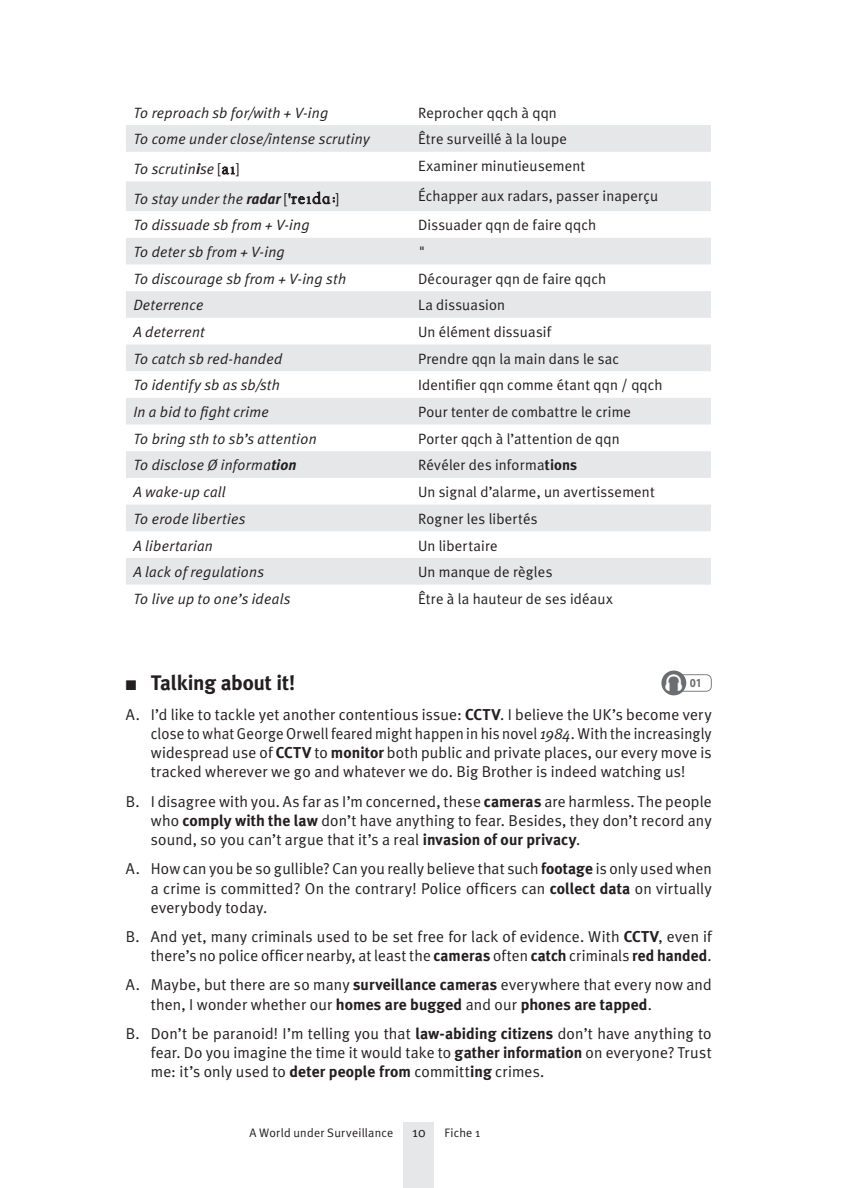
<style>
.page{position:relative;width:861px;height:1188px;background:#fff}
.page>*{position:absolute;margin:0;border:0;box-sizing:border-box;transform-origin:0 0}
.t1{font:700 21px "Meta Plus";letter-spacing:-.01em;color:#231f20}
.t2{font:15.75px/19.2px "Meta Plus Normal";letter-spacing:.01em;color:#231f20;text-align:justify}
.t3{font:14.88px "Meta Plus Normal";letter-spacing:.01em;color:#231f20}
.t4{font:italic 14.88px "Meta Plus Normal";letter-spacing:.015em;color:#231f20}
.t5{font:14px "Meta Plus Normal";color:#231f20}
.t6{font:12.25px "Meta Plus Normal";letter-spacing:.015em;color:#231f20}
.t7{font:700 12.25px "Myriad Pro";color:#6d6e71;scale:.9 1}
.s1{font-family:"Meta Plus";font-weight:700}
.s2{font-style:normal}
.s3{font-family:"Alphonetic GB";font-style:normal}
.s4{font-family:"Times New Roman";font-style:normal}
.s5{font-family:"Alphonetic";font-style:normal}
.s6{font-style:italic}
</style>
<div class="page">
<div style="left:403px;top:1121px;width:31px;height:66px;background:#e6e7e9"></div>
<svg style="left:126px;top:125px;width:584px;height:459px;fill:#e6e7e9"></svg>
<div style="left:661px;top:670px;width:25px;height:25px;background:#6c6d70;border-radius:50%"></div>
<svg style="left:665px;top:673px;width:46px;height:18px"></svg>
<p class="t4" style="left:133px;top:107px;width:196px">To reproach sb for/with + V-ing</p>
<p class="t3" style="left:418px;top:107px;width:140px">Reprocher qqch à qqn</p>
<p class="t4" style="left:133px;top:133px;width:238px">To come under close/intense scrutiny</p>
<p class="t3" style="left:418px;top:134px;width:150px">Être surveillé à la loupe</p>
<p class="t4" style="left:133px;top:163px;width:107px">To scrutin<span class="s1">i</span>se <span class="s2">[</span><span class="s3">aq</span><span class="s2">]</span></p>
<p class="t3" style="left:418px;top:160px;width:169px">Examiner minutieusement</p>
<p class="t4" style="left:133px;top:193px;width:207px">To stay under the <span class="s1">radar</span> <span class="s2">[</span><span class="s4">'</span><span class="s3">reqd</span><span class="s5">A</span><span class="s3">:</span><span class="s2">]</span></p>
<p class="t3" style="left:418px;top:190px;width:242px">Échapper aux radars, passer inaperçu</p>
<p class="t4" style="left:133px;top:219px;width:178px">To dissuade sb from + V-ing</p>
<p class="t3" style="left:418px;top:219px;width:180px">Dissuader qqn de faire qqch</p>
<p class="t4" style="left:133px;top:246px;width:153px">To deter sb from + V-ing</p>
<p class="t3" style="left:418px;top:246px;width:9px">"</p>
<p class="t4" style="left:133px;top:273px;width:214px">To discourage sb from + V-ing sth</p>
<p class="t3" style="left:418px;top:273px;width:190px">Décourager qqn de faire qqch</p>
<p class="t4" style="left:133px;top:299px;width:72px">Deterrence</p>
<p class="t3" style="left:418px;top:299px;width:89px">La dissuasion</p>
<p class="t4" style="left:133px;top:326px;width:73px">A deterrent</p>
<p class="t3" style="left:418px;top:326px;width:134px">Un élément dissuasif</p>
<p class="t4" style="left:133px;top:353px;width:150px">To catch sb red-handed</p>
<p class="t3" style="left:418px;top:353px;width:202px">Prendre qqn la main dans le sac</p>
<p class="t4" style="left:133px;top:379px;width:148px">To identify sb as sb/sth</p>
<p class="t3" style="left:418px;top:379px;width:246px">Identifier qqn comme étant qqn / qqch</p>
<p class="t4" style="left:133px;top:406px;width:137px">In a bid to fight crime</p>
<p class="t3" style="left:418px;top:406px;width:215px">Pour tenter de combattre le crime</p>
<p class="t4" style="left:133px;top:433px;width:185px">To bring sth to sb’s attention</p>
<p class="t3" style="left:418px;top:433px;width:203px">Porter qqch à l’attention de qqn</p>
<p class="t4" style="left:133px;top:459px;width:164px">To disclose Ø informa<span class="s1">tion</span></p>
<p class="t3" style="left:418px;top:459px;width:161px">Révéler des informa<span class="s1">tions</span></p>
<p class="t4" style="left:133px;top:486px;width:94px">A wake-up call</p>
<p class="t3" style="left:418px;top:486px;width:238px">Un signal d’alarme, un avertissement</p>
<p class="t4" style="left:133px;top:513px;width:113px">To erode liberties</p>
<p class="t3" style="left:418px;top:513px;width:121px">Rogner les libertés</p>
<p class="t4" style="left:133px;top:539px;width:81px">A libertarian</p>
<p class="t3" style="left:418px;top:539px;width:81px">Un libertaire</p>
<p class="t4" style="left:133px;top:566px;width:132px">A lack of regulations</p>
<p class="t3" style="left:418px;top:566px;width:136px">Un manque de règles</p>
<p class="t4" style="left:133px;top:593px;width:158px">To live up to one’s ideals</p>
<p class="t3" style="left:418px;top:593px;width:196px">Être à la hauteur de ses idéaux</p>
<h1 class="t1" style="left:126px;top:675px;width:171px">■ Talking about it!</h1>
<p class="t7" style="left:689px;top:678px;width:15px">01</p>
<p class="t2" style="left:151px;top:705px;width:562px;text-indent:-25px">A. I’d like to tackle yet another contentious issue: <span class="s1">CCTV</span>. I believe the UK’s become very close to what George Orwell feared might happen in his novel <span class="s6">1984</span>. With the increasingly widespread use of <span class="s1">CCTV</span> to <span class="s1">monitor</span> both public and private places, our every move is tracked wherever we go and whatever we do. Big Brother is indeed watching us!</p>
<p class="t2" style="left:151px;top:792px;width:562px;text-indent:-25px">B. I disagree with you. As far as I’m concerned, these <span class="s1">cameras</span> are harmless. The people who <span class="s1">comply with the law</span> don’t have anything to fear. Besides, they don’t record any sound, so you can’t argue that it’s a real <span class="s1">invasion of our privacy</span>.</p>
<p class="t2" style="left:151px;top:860px;width:562px;text-indent:-25px">A. How can you be so gullible? Can you really believe that such <span class="s1">footage</span> is only used when a crime is committed? On the contrary! Police officers can <span class="s1">collect data</span> on virtually everybody today.</p>
<p class="t2" style="left:126px;top:928px;width:587px;text-align:right">B. And yet, many criminals used to be set free for lack of evidence. With <span class="s1">CCTV</span>, even if there’s no police officer nearby, at least the <span class="s1">cameras</span> often <span class="s1">catch</span> criminals <span class="s1">red handed</span>.</p>
<p class="t2" style="left:151px;top:976px;width:562px;text-indent:-25px">A. Maybe, but there are so many <span class="s1">surveillance cameras</span> everywhere that every now and then, I wonder whether our <span class="s1">homes are bugged</span> and our <span class="s1">phones are tapped</span>.</p>
<p class="t2" style="left:151px;top:1024px;width:562px;text-indent:-25px">B. Don’t be paranoid! I’m telling you that <span class="s1">law-abiding citizens</span> don’t have anything to fear. Do you imagine the time it would take to <span class="s1">gather information</span> on everyone? Trust me: it’s only used to <span class="s1">deter people from</span> committ<span class="s1">ing</span> crimes.</p>
<p class="t6" style="left:249px;top:1128px;width:145px">A World under Surveillance</p>
<p class="t6" style="left:444px;top:1128px;width:37px">Fiche 1</p>
<p class="t5" style="left:412px;top:1126px;width:15px">10</p>
</div>
